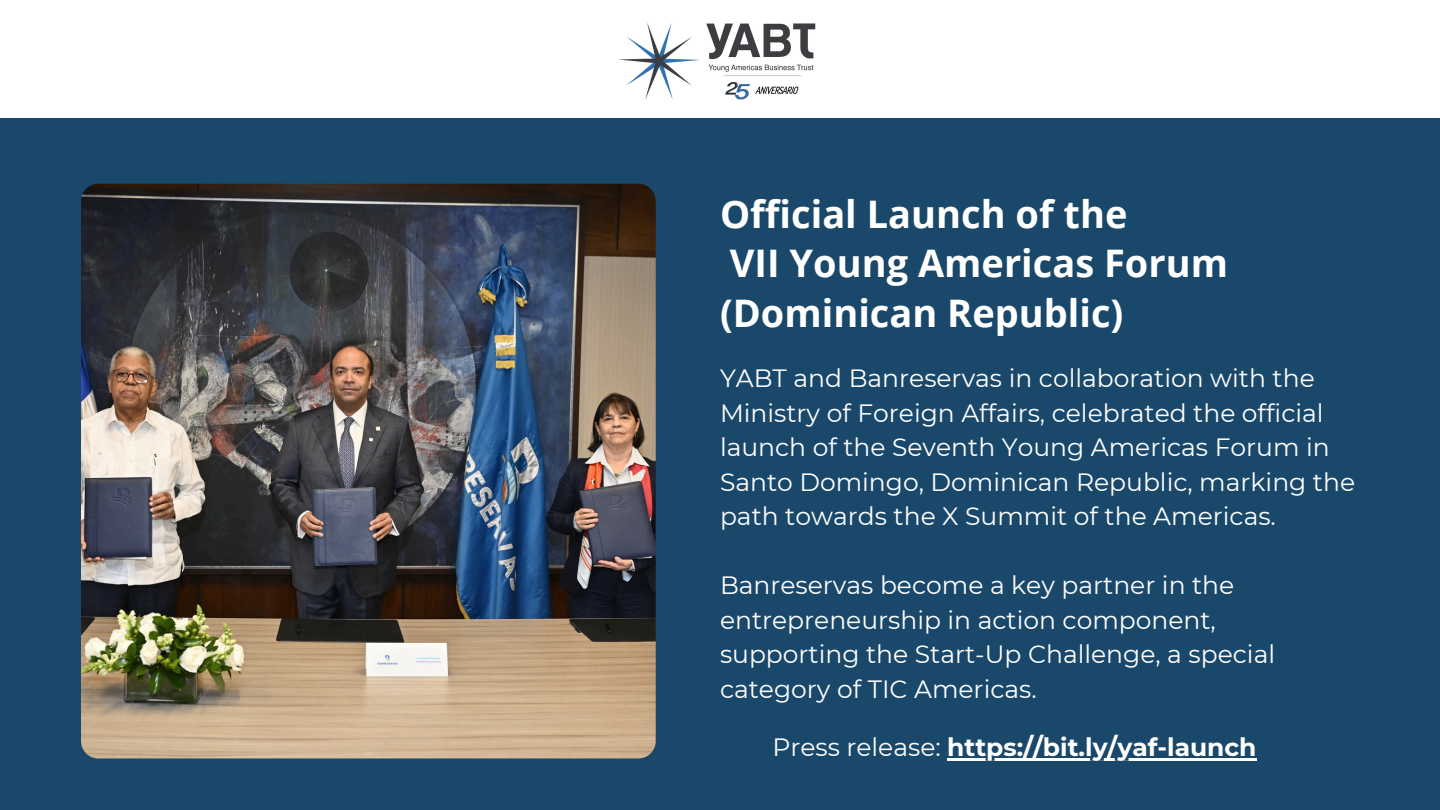
<style>
.page{position:relative;width:1440px;height:810px;background:#19486a}
.page>*{position:absolute;margin:0;border:0;box-sizing:border-box;transform-origin:0 0}
.t1{font:700 38px/49.5px "Open Sans";color:#fff}
.t2{font:25px/34.5px "Montserrat";color:#fff}
.t3{font:700 25px "Montserrat";color:#fff}
.s1{font-weight:400}
</style>
<div class="page">
<div style="left:0;top:0;width:1440px;height:118px;background:#fff"></div>
<img style="left:618px;top:23px;width:198px;height:77px">
<img style="left:81px;top:184px;width:575px;height:574px;border-radius:17px">
<hr style="left:947px;top:758px;width:310px;height:2px;background:#fff">
<p class="t1" style="left:720px;top:188px;width:510px">Official Launch of the<br>VII Young Americas Forum (Dominican Republic)</p>
<h1 class="t2" style="left:720px;top:361px;width:637px">YABT and Banreservas in collaboration with the Ministry of Foreign Affairs, celebrated the official launch of the Seventh Young Americas Forum in Santo Domingo, Dominican Republic, marking the path towards the X Summit of the Americas.</h1>
<p class="t2" style="left:720px;top:568px;width:557px">Banreservas become a key partner in the entrepreneurship in action component, supporting the Start-Up Challenge, a special category of TIC Americas.</p>
<p class="t3" style="left:772px;top:732px;width:486px"><span class="s1">Press release:</span> https://bit.ly/yaf-launch</p>
</div>
